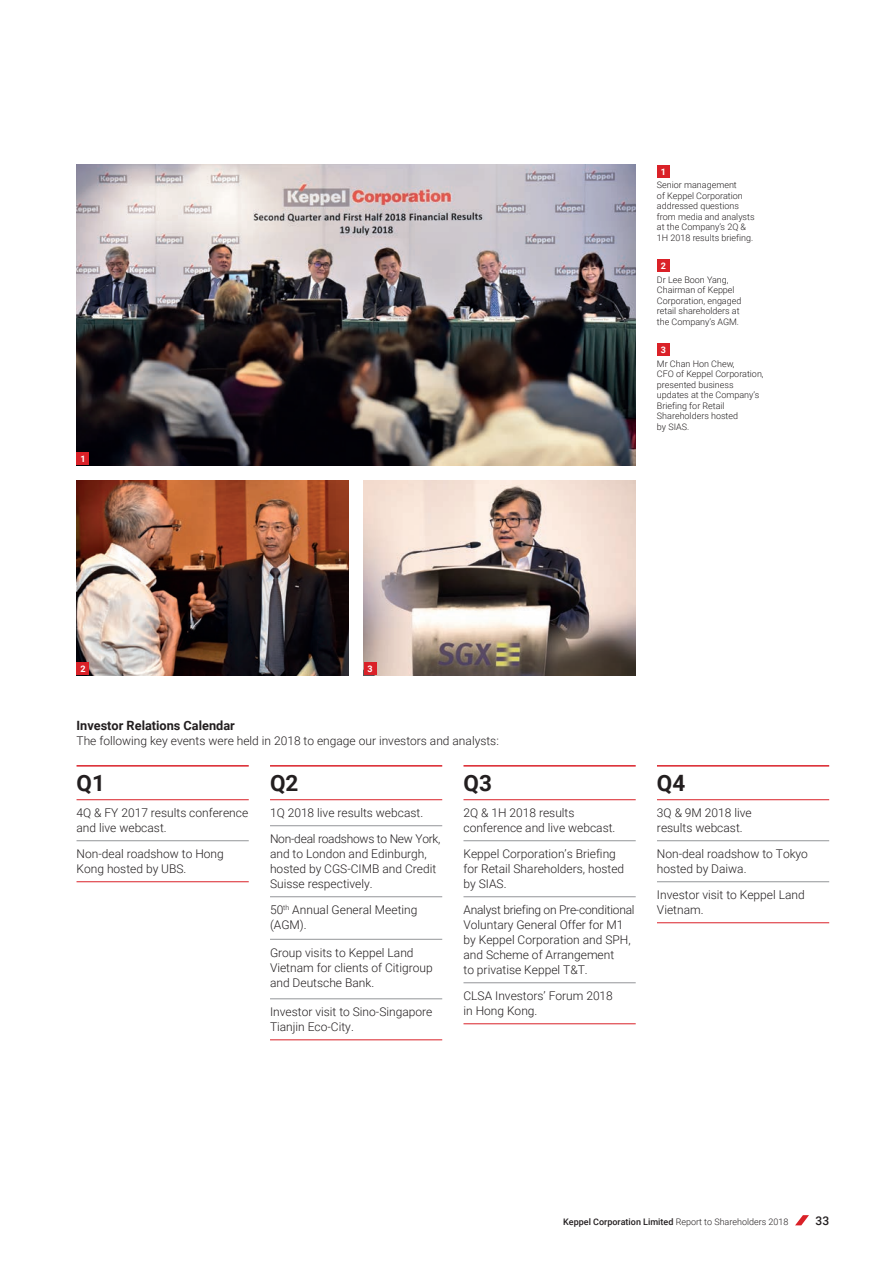
<style>
.page{position:relative;width:893px;height:1263px;background:#fff}
.page>*{position:absolute;margin:0;border:0;box-sizing:border-box;transform-origin:0 0}
.Statistic-Heading_1{font:700 22.5px "Roboto";color:#231f20}
.Heading-1{font:700 12.75px "Roboto";color:#231f20}
.Bodytext{font:300 12px/15px "Roboto";color:#231f20}
.t1{font:500 12px "Roboto";color:#231f20}
.t2{font:300 9px/10.5px "Roboto";color:#231f20}
.t3{font:500 9px "Roboto";color:#231f20}
.Caption_No{font:700 9px "Roboto";color:#fff}
.s1{font-weight:300}
</style>
<div class="page">
<hr style="left:657px;top:840px;width:172px;height:1px;background:#939598">
<hr style="left:657px;top:881px;width:172px;height:1px;background:#939598">
<hr style="left:657px;top:922px;width:172px;height:1px;background:#da2128">
<hr style="left:657px;top:765px;width:172px;height:2px;background:#da2128">
<hr style="left:657px;top:799px;width:172px;height:1px;background:#da2128">
<img style="left:77px;top:165px;width:559px;height:300px">
<hr style="left:270px;top:765px;width:172px;height:2px;background:#da2128">
<hr style="left:270px;top:799px;width:172px;height:1px;background:#da2128">
<hr style="left:270px;top:825px;width:172px;height:1px;background:#939598">
<hr style="left:270px;top:896px;width:172px;height:1px;background:#939598">
<hr style="left:270px;top:939px;width:172px;height:1px;background:#939598">
<hr style="left:270px;top:1039px;width:172px;height:1px;background:#da2128">
<hr style="left:270px;top:998px;width:172px;height:1px;background:#939598">
<hr style="left:77px;top:765px;width:172px;height:2px;background:#da2128">
<hr style="left:77px;top:799px;width:172px;height:1px;background:#da2128">
<hr style="left:77px;top:840px;width:172px;height:1px;background:#939598">
<hr style="left:77px;top:881px;width:172px;height:1px;background:#da2128">
<hr style="left:463px;top:765px;width:173px;height:2px;background:#da2128">
<hr style="left:463px;top:799px;width:173px;height:1px;background:#da2128">
<hr style="left:463px;top:840px;width:173px;height:1px;background:#939598">
<hr style="left:463px;top:896px;width:173px;height:1px;background:#939598">
<hr style="left:463px;top:982px;width:173px;height:1px;background:#939598">
<hr style="left:463px;top:1023px;width:173px;height:1px;background:#da2128">
<img style="left:77px;top:480px;width:272px;height:195px">
<img style="left:364px;top:480px;width:272px;height:195px">
<div style="left:77px;top:452px;width:12px;height:13px;background:#da2128"></div>
<div style="left:77px;top:662px;width:12px;height:13px;background:#da2128"></div>
<div style="left:364px;top:662px;width:12px;height:13px;background:#da2128"></div>
<div style="left:657px;top:165px;width:13px;height:13px;background:#da2128"></div>
<div style="left:657px;top:259px;width:13px;height:13px;background:#da2128"></div>
<div style="left:657px;top:343px;width:13px;height:13px;background:#da2128"></div>
<svg style="left:795px;top:1215px;width:14px;height:10px"></svg>
<p class="Caption_No" style="left:80px;top:452px;width:7px">1</p>
<p class="Caption_No" style="left:661px;top:165px;width:7px">1</p>
<p class="t2" style="left:657px;top:179px;width:99px">Senior management<br>of Keppel Corporation addressed questions from media and analysts at the Company’s 2Q &amp;<br>1H 2018 results briefing.</p>
<p class="Caption_No" style="left:661px;top:260px;width:7px">2</p>
<p class="t2" style="left:657px;top:274px;width:86px">Dr Lee Boon Yang,<br>Chairman of Keppel<br>Corporation, engaged retail shareholders at the Company’s AGM.</p>
<p class="Caption_No" style="left:661px;top:344px;width:7px">3</p>
<p class="t2" style="left:657px;top:358px;width:108px">Mr Chan Hon Chew,<br>CFO of Keppel Corporation, presented business updates at the Company’s<br>Briefing for Retail<br>Shareholders hosted<br>by SIAS.</p>
<p class="Caption_No" style="left:80px;top:662px;width:7px">2</p>
<p class="Caption_No" style="left:367px;top:662px;width:7px">3</p>
<p class="Heading-1" style="left:77px;top:716px;width:160px">Investor Relations Calendar</p>
<p class="Bodytext" style="left:77px;top:732px;width:424px">The following key events were held in 2018 to engage our investors and analysts:</p>
<p class="Statistic-Heading_1" style="left:77px;top:767px;width:30px">Q1</p>
<p class="Bodytext" style="left:77px;top:805px;width:173px">4Q &amp; FY 2017 results conference and live webcast.</p>
<p class="Bodytext" style="left:77px;top:846px;width:149px">Non‑deal roadshow to Hong<br>Kong hosted by UBS.</p>
<p class="Statistic-Heading_1" style="left:270px;top:767px;width:30px">Q2</p>
<p class="Bodytext" style="left:270px;top:805px;width:155px">1Q 2018 live results webcast.</p>
<p class="Bodytext" style="left:270px;top:831px;width:172px">Non‑deal roadshows to New York, and to London and Edinburgh, hosted by CGS-CIMB and Credit<br>Suisse respectively.</p>
<p class="Bodytext" style="left:270px;top:902px;width:149px">50<sup>th</sup> Annual General Meeting (AGM).</p>
<p class="Bodytext" style="left:270px;top:944px;width:164px">Group visits to Keppel Land<br>Vietnam for clients of Citigroup and Deutsche Bank.</p>
<p class="Bodytext" style="left:270px;top:1004px;width:164px">Investor visit to Sino-Singapore<br>Tianjin Eco-City.</p>
<p class="Statistic-Heading_1" style="left:463px;top:767px;width:30px">Q3</p>
<p class="Bodytext" style="left:463px;top:805px;width:153px">2Q &amp; 1H 2018 results conference and live webcast.</p>
<p class="Bodytext" style="left:463px;top:846px;width:162px">Keppel Corporation’s Briefing for Retail Shareholders, hosted by SIAS.</p>
<p class="Bodytext" style="left:463px;top:902px;width:173px">Analyst briefing on Pre-conditional<br>Voluntary General Offer for M1 by Keppel Corporation and SPH, and Scheme of Arrangement<br>to privatise Keppel T&amp;T.</p>
<p class="Bodytext" style="left:463px;top:988px;width:151px">CLSA Investors’ Forum 2018 in Hong Kong.</p>
<p class="Statistic-Heading_1" style="left:657px;top:767px;width:30px">Q4</p>
<p class="Bodytext" style="left:657px;top:805px;width:96px">3Q &amp; 9M 2018 live results webcast.</p>
<p class="Bodytext" style="left:657px;top:846px;width:153px">Non‑deal roadshow to Tokyo hosted by Daiwa.</p>
<p class="Bodytext" style="left:657px;top:887px;width:149px">Investor visit to Keppel Land<br>Vietnam.</p>
<p class="t3" style="left:563px;top:1215px;width:227px">Keppel Corporation Limited <span class="s1">Report to Shareholders 2018</span></p>
<p class="t1" style="left:815px;top:1212px;width:15px">33</p>
</div>
